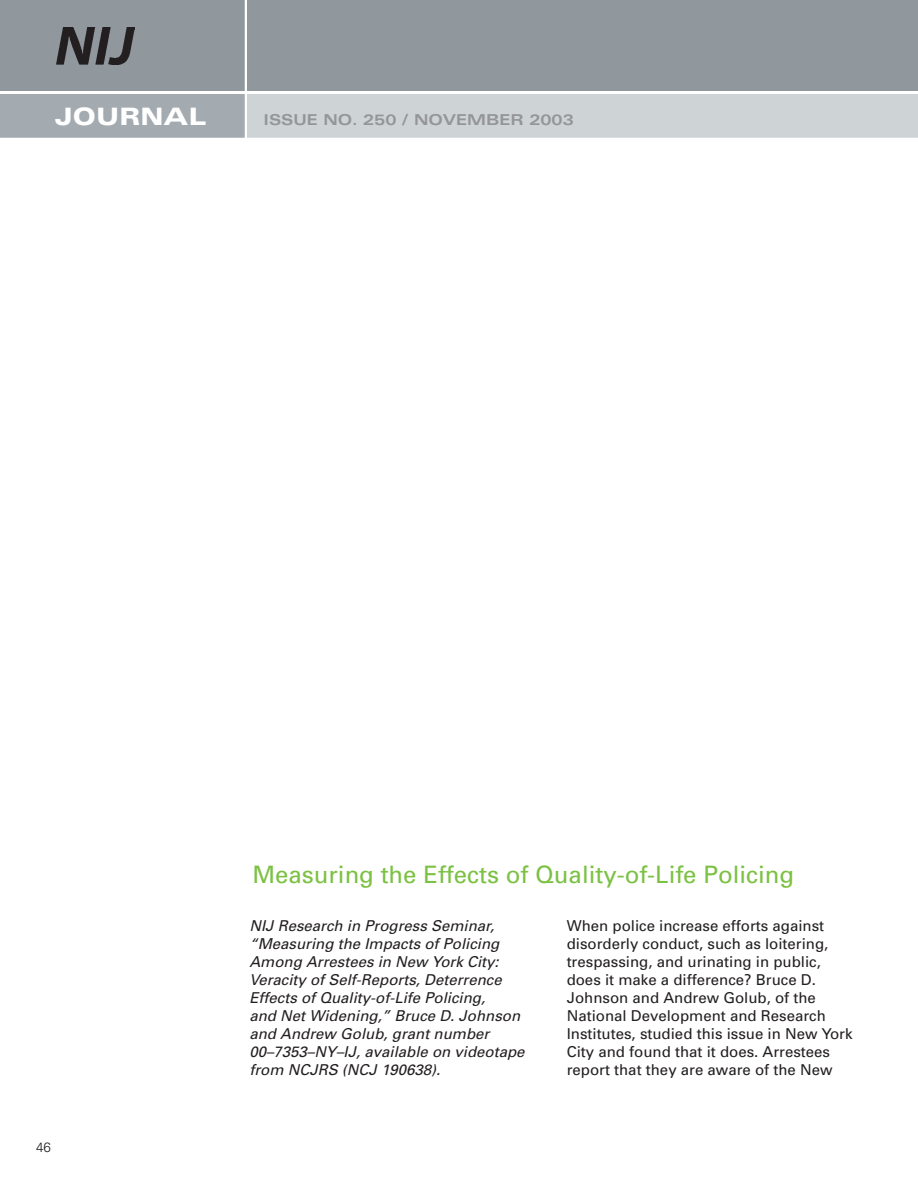
<style>
.page{position:relative;width:918px;height:1188px;background:#fff}
.page>*{position:absolute;margin:0;border:0;box-sizing:border-box;transform-origin:0 0}
.t1{font:24px "Univers";color:#7bc142}
.t2{font:900 expanded 24px "Univers";color:#fff}
.t3{font:15px/18px "Univers";color:#231f20}
.t4{font:italic 15px/18px "Univers";color:#231f20}
.t5{font:700 expanded 15px "Univers";color:#939598}
.t6{font:300 13.5px "Univers";color:#231f20}
</style>
<div class="page">
<div style="left:0;top:0;width:918px;height:91px;background:#90979d"></div>
<div style="left:246px;top:94px;width:672px;height:44px;background:#ced3d6"></div>
<img style="left:57px;top:27px;width:78px;height:37px">
<div style="left:0;top:94px;width:245px;height:45px;background:#a3aab0"></div>
<hr style="left:245px;top:0;width:2px;height:139px;background:#fff">
<hr style="left:0;top:138px;width:918px;height:1px;background:#fff">
<h1 class="t2" style="left:55px;top:102px;width:153px">JOURNAL</h1>
<p class="t5" style="left:264px;top:112px;width:312px">ISSUE NO. 250 / NOVEMBER 2003</p>
<h1 class="t1" style="left:253px;top:860px;width:543px">Measuring the Effects of Quality-of-Life Policing</h1>
<p class="t6" style="left:36px;top:1139px;width:17px">46</p>
<p class="t4" style="left:249px;top:917px;width:277px">NIJ Research in Progress Seminar, “Measuring the Impacts of Policing Among Arrestees in New York City:<br>Veracity of Self-Reports, Deterrence Effects of Quality-of-Life Policing,<br>and Net Widening,” Bruce D. Johnson and Andrew Golub, grant number 00–7353–NY–IJ, available on videotape from NCJRS (NCJ 190638).</p>
<p class="t3" style="left:567px;top:917px;width:287px">When police increase efforts against disorderly conduct, such as loitering, trespassing, and urinating in public, does it make a difference? Bruce D.<br>Johnson and Andrew Golub, of the National Development and Research Institutes, studied this issue in New York City and found that it does. Arrestees report that they are aware of the New</p>
</div>
